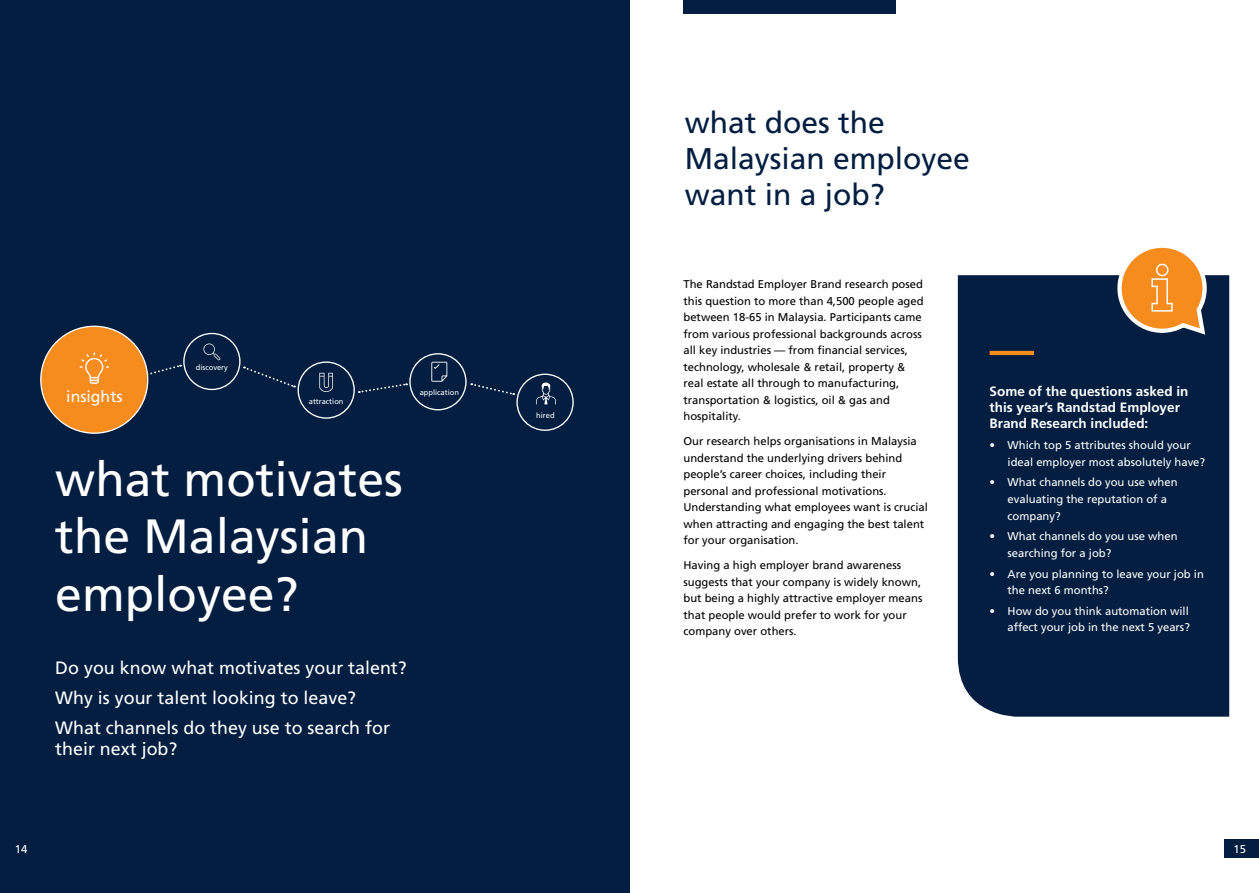
<style>
.page{position:relative;width:1259px;height:893px;background:#fff}
.page>*{position:absolute;margin:0;border:0;box-sizing:border-box;transform-origin:0 0}
.t1{font:48.15px/57.8px "Frutiger LT Std";color:#fff}
.t2{font:30px/36px "Frutiger LT Std";color:#041e41}
.t3{font:17.85px/30px "Frutiger LT Std";color:#fff}
.t4{font:15.9px "Frutiger LT Std";color:#fff}
.t5{font:700 13.5px/16.2px "Frutiger LT Std";color:#fff}
.t6{font:11.25px/16.5px "Frutiger LT Std";color:#000}
.t7{font:11.25px/16.5px "Frutiger LT Std";color:#fff}
.t8{font:7.5px "Frutiger LT Std";color:#fff}
</style>
<div class="page">
<div style="left:958px;top:275px;width:271px;height:442px;background:#041e41"></div>
<hr style="left:989px;top:351px;width:45px;height:4px;background:#f68b1e">
<svg style="left:1115px;top:247px;width:93px;height:91px"></svg>
<div style="left:0;top:0;width:629px;height:893px;background:#041e41"></div>
<svg style="left:244px;top:366px;width:51px;height:22px"></svg>
<svg style="left:146px;top:364px;width:35px;height:15px"></svg>
<svg style="left:471px;top:383px;width:43px;height:12px"></svg>
<svg style="left:359px;top:383px;width:48px;height:10px"></svg>
<svg style="left:203px;top:344px;width:17px;height:16px"></svg>
<div style="left:41px;top:326px;width:107px;height:107px;background:#f68b1e;border-radius:50%"></div>
<svg style="left:319px;top:373px;width:14px;height:19px"></svg>
<svg style="left:431px;top:362px;width:16px;height:20px"></svg>
<div style="left:183px;top:333px;width:57px;height:57px;border:1px solid #fff;border-radius:50%"></div>
<div style="left:297px;top:361px;width:58px;height:58px;border:1px solid #fff;border-radius:50%"></div>
<div style="left:409px;top:353px;width:57px;height:57px;border:1px solid #fff;border-radius:50%"></div>
<div style="left:516px;top:374px;width:58px;height:57px;border:1px solid #fff;border-radius:50%"></div>
<svg style="left:536px;top:382px;width:20px;height:22px"></svg>
<svg style="left:80px;top:352px;width:29px;height:32px"></svg>
<div style="left:682px;top:0;width:213px;height:14px;background:#041e41"></div>
<div style="left:1225px;top:839px;width:34px;height:19px;background:#041e41"></div>
<h3 class="t4" style="left:66px;top:388px;width:58px">insights</h3>
<p class="t8" style="left:196px;top:363px;width:34px">discovery</p>
<p class="t8" style="left:309px;top:397px;width:36px">attraction</p>
<p class="t8" style="left:420px;top:388px;width:41px">application</p>
<h1 class="t1" style="left:55px;top:450px;width:349px">what motivates the Malaysian employee?</h1>
<h3 class="t3" style="left:55px;top:653px;width:353px">Do you know what motivates your talent?<br>Why is your talent looking to leave?<br>What channels do they use to search for</h3>
<h3 class="t3" style="left:55px;top:734px;width:124px">their next job?</h3>
<p class="t8" style="left:536px;top:410px;width:20px">hired</p>
<h2 class="t2" style="left:685px;top:105px;width:287px">what does the<br>Malaysian employee want in a job?</h2>
<p class="t6" style="left:683px;top:276px;width:242px">The Randstad Employer Brand research posed this question to more than 4,500 people aged between 18-65 in Malaysia. Participants came from various professional backgrounds across all key industries — from financial services, technology, wholesale &amp; retail, property &amp; real estate all through to manufacturing, transportation &amp; logistics, oil &amp; gas and hospitality.</p>
<p class="t6" style="left:683px;top:433px;width:246px">Our research helps organisations in Malaysia understand the underlying drivers behind people’s career choices, including their personal and professional motivations.<br>Understanding what employees want is crucial when attracting and engaging the best talent for your organisation.</p>
<p class="t6" style="left:683px;top:557px;width:240px">Having a high employer brand awareness suggests that your company is widely known, but being a highly attractive employer means that people would prefer to work for your company over others.</p>
<p class="t5" style="left:989px;top:383px;width:200px">Some of the questions asked in this year’s Randstad Employer<br>Brand Research included:</p>
<p class="t7" style="left:1007px;top:437px;width:199px;text-indent:-18px">• Which top 5 attributes should your ideal employer most absolutely have?</p>
<p class="t7" style="left:1007px;top:474px;width:172px;text-indent:-18px">• What channels do you use when evaluating the reputation of a company?</p>
<p class="t7" style="left:1007px;top:528px;width:172px;text-indent:-18px">• What channels do you use when searching for a job?</p>
<p class="t7" style="left:1007px;top:565px;width:198px;text-indent:-18px">• Are you planning to leave your job in the next 6 months?</p>
<p class="t7" style="left:989px;top:603px;width:202px;text-align:right">• How do you think automation will affect your job in the next 5 years?</p>
<p class="t7" style="left:15px;top:841px;width:14px">14</p>
<p class="t7" style="left:1233px;top:841px;width:14px">15</p>
</div>
